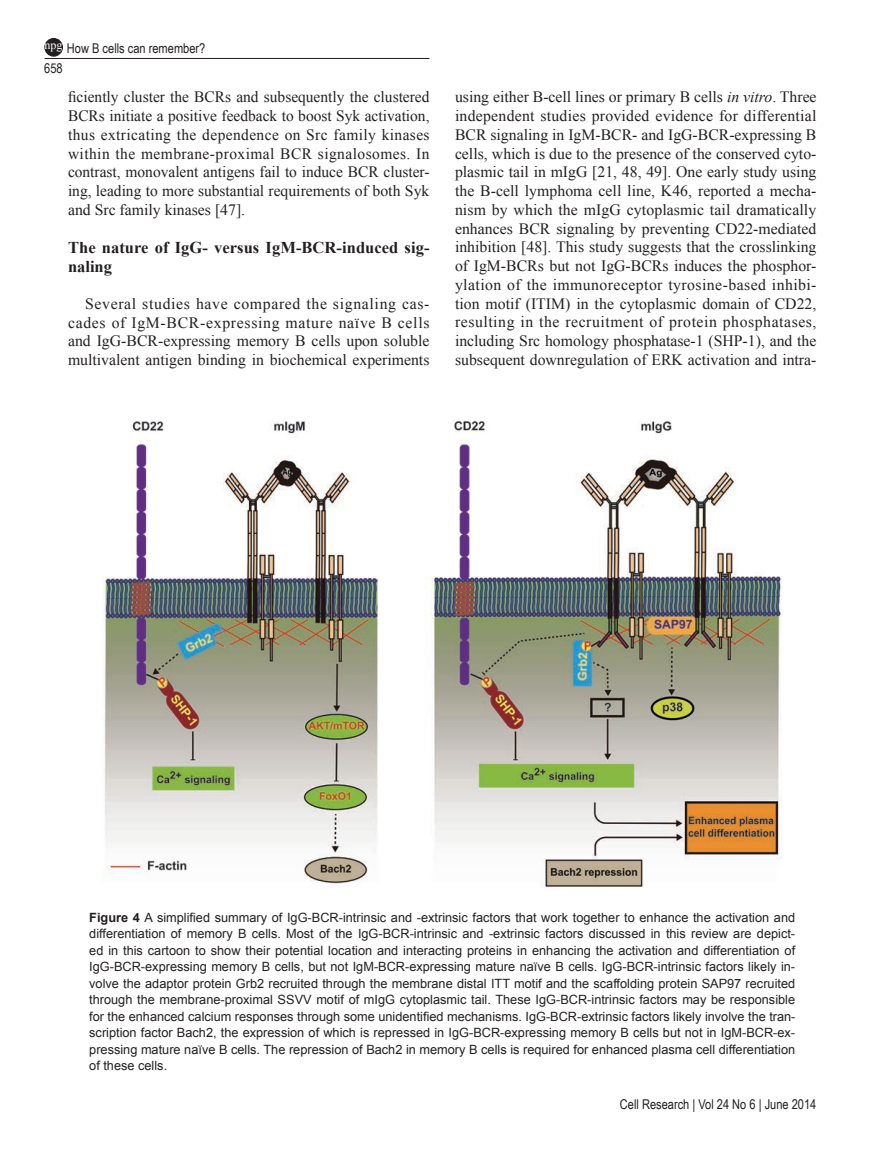
<style>
.page{position:relative;width:893px;height:1170px;background:#fff}
.page>*{position:absolute;margin:0;border:0;box-sizing:border-box;transform-origin:0 0}
.t1{font:700 16.5px/18.8px "Times New Roman";letter-spacing:.005em;color:#231f20}
.t2{font:15.75px/18.8px "Times New Roman";color:#231f20;text-align:justify}
.t3{font:13.5px "Arial Narrow";color:#231f20}
.t4{font:12.75px/16.5px "Arial";color:#231f20;text-align:justify}
.t5{font:12px "Times New Roman";color:#fff}
.s1{font-style:italic}
.s2{font-weight:700}
</style>
<div class="page">
<hr style="left:45px;top:58px;width:384px;height:1px;background:#231f20">
<div style="left:45px;top:38px;width:17px;height:18px;background:#231f20;border-radius:50%"></div>
<div style="left:45px;top:38px;width:18px;height:18px;border:1px solid #231f20;border-radius:50%"></div>
<img style="left:102px;top:420px;width:680px;height:468px">
<p class="t3" style="left:67px;top:39px;width:140px">How B cells can remember?</p>
<p class="t5" style="left:45px;top:37px;width:20px">npg</p>
<p class="t3" style="left:44px;top:58px;width:20px">658</p>
<p class="t2" style="left:68px;top:87px;width:363px">ficiently cluster the BCRs and subsequently the clustered BCRs initiate a positive feedback to boost Syk activation, thus extricating the dependence on Src family kinases within the membrane-proximal BCR signalosomes. In contrast, monovalent antigens fail to induce BCR cluster&shy;ing, leading to more substantial requirements of both Syk and Src family kinases [47].</p>
<p class="t1" style="left:68px;top:238px;width:363px">The nature of IgG- versus IgM-BCR-induced sig&shy;naling</p>
<p class="t2" style="left:68px;top:294px;width:363px;text-indent:17px">Several studies have compared the signaling cas&shy;cades of IgM-BCR-expressing mature naïve B cells and IgG-BCR-expressing memory B cells upon soluble multivalent antigen binding in biochemical experiments</p>
<p class="t2" style="left:455px;top:87px;width:363px">using either B-cell lines or primary B cells <span class="s1">in vitro</span>. Three independent studies provided evidence for differential BCR signaling in IgM-BCR- and IgG-BCR-expressing B cells, which is due to the presence of the conserved cyto&shy;plasmic tail in mIgG [21, 48, 49]. One early study using the B-cell lymphoma cell line, K46, reported a mecha&shy;nism by which the mIgG cytoplasmic tail dramatically enhances BCR signaling by preventing CD22-mediated inhibition [48]. This study suggests that the crosslinking of IgM-BCRs but not IgG-BCRs induces the phosphor&shy;ylation of the immunoreceptor tyrosine-based inhibi&shy;tion motif (ITIM) in the cytoplasmic domain of CD22, resulting in the recruitment of protein phosphatases, including Src homology phosphatase-1 (SHP-1), and the subsequent downregulation of ERK activation and intra-</p>
<p class="t4" style="left:89px;top:909px;width:708px"><span class="s2">Figure 4</span> A simplified summary of IgG-BCR-intrinsic and -extrinsic factors that work together to enhance the activation and differentiation of memory B cells. Most of the IgG-BCR-intrinsic and -extrinsic factors discussed in this review are depict&shy;ed in this cartoon to show their potential location and interacting proteins in enhancing the activation and differentiation of IgG-BCR-expressing memory B cells, but not IgM-BCR-expressing mature naïve B cells. IgG-BCR-intrinsic factors likely in&shy;volve the adaptor protein Grb2 recruited through the membrane distal ITT motif and the scaffolding protein SAP97 recruited through the membrane-proximal SSVV motif of mIgG cytoplasmic tail. These IgG-BCR-intrinsic factors may be responsible for the enhanced calcium responses through some unidentified mechanisms. IgG-BCR-extrinsic factors likely involve the tran&shy;scription factor Bach2, the expression of which is repressed in IgG-BCR-expressing memory B cells but not in IgM-BCR-ex&shy;pressing mature naïve B cells. The repression of Bach2 in memory B cells is required for enhanced plasma cell differentiation of these cells.</p>
<p class="t3" style="left:620px;top:1094px;width:198px">Cell Research | Vol 24 No 6 | June 2014</p>
</div>
